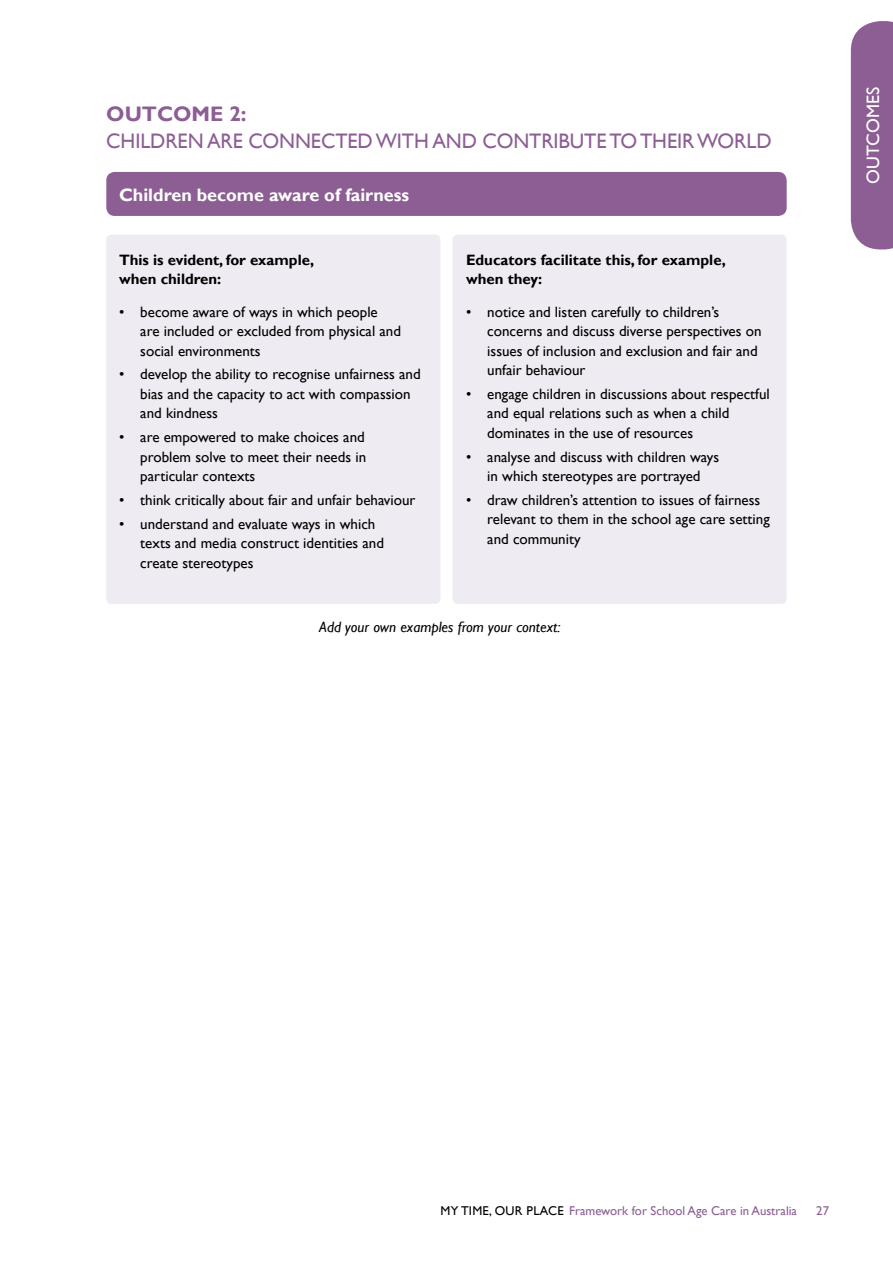
<style>
.page{position:relative;width:893px;height:1263px;background:#fff}
.page>*{position:absolute;margin:0;border:0;box-sizing:border-box;transform-origin:0 0}
.t1{font:21px "Gill Sans";letter-spacing:-.005em;color:#8c5e94}
.t2{font:700 21px "Gill Sans";color:#8c5e94}
.t3{font:700 18px "Gill Sans";color:#fff}
.t4{font:18px "Gill Sans";color:#fff}
.t5{font:15px/19.5px "Gill Sans";color:#000}
.t6{font:700 15px/19.5px "Gill Sans";color:#000}
.t7{font:italic 15px "Gill Sans";color:#000}
.t8{font:12.75px "Gill Sans";color:#8c5e94}
.s1{color:#000}
</style>
<div class="page">
<div style="left:106px;top:235px;width:334px;height:369px;background:#efebf3;border-radius:5px"></div>
<div style="left:452px;top:235px;width:335px;height:369px;background:#efebf3;border-radius:5px"></div>
<div style="left:106px;top:172px;width:681px;height:44px;background:#8c5e94;border-radius:9px"></div>
<div style="left:851px;top:21px;width:42px;height:228px;background:#8c5e94"></div>
<h1 class="t2" style="left:106px;top:101px;width:142px">Outcom e 2:</h1>
<h1 class="t1" style="left:106px;top:129px;width:664px">CHILDREN ARE CONN ECTED WITH AND CONTRIBUTE TO THEIR WORLD</h1>
<p class="t3" style="left:119px;top:184px;width:292px">Children become aware of fairness</p>
<p class="t6" style="left:119px;top:250px;width:197px">This is evident, for example, when children:</p>
<p class="t5" style="left:140px;top:302px;width:262px;text-indent:-21px">• become aware of ways in which people<br>are included or excluded from physical and social environments</p>
<p class="t5" style="left:140px;top:365px;width:282px;text-indent:-21px">• develop the ability to recognise unfairness and bias and the capacity to act with compassion and kindness</p>
<p class="t5" style="left:140px;top:428px;width:227px;text-align:justify;text-indent:-21px">• are empowered to make choices and problem solve to meet their needs in particular contexts</p>
<p class="t5" style="left:119px;top:490px;width:298px">• think critically about fair and unfair behaviour</p>
<p class="t5" style="left:140px;top:514px;width:245px;text-indent:-21px">• understand and evaluate ways in which texts and media construct identities and create stereotypes</p>
<p class="t6" style="left:466px;top:250px;width:261px">Educators facilitate this, for example, when they:</p>
<p class="t5" style="left:487px;top:302px;width:276px;text-indent:-21px">• notice and listen carefully to children’s concerns and discuss diverse perspectives on issues of inclusion and exclusion and fair and unfair behaviour</p>
<p class="t5" style="left:487px;top:384px;width:284px;text-indent:-21px">• engage children in discussions about respectful and equal relations such as when a child dominates in the use of resources</p>
<p class="t5" style="left:466px;top:447px;width:255px;text-align:center">• analyse and discuss with children ways in which stereotypes are portrayed</p>
<p class="t5" style="left:487px;top:490px;width:284px;text-indent:-21px">• draw children’s attention to issues of fairness relevant to them in the school age care setting and community</p>
<p class="t7" style="left:319px;top:618px;width:243px">Add your own examples from your context:</p>
<p class="t4" style="left:862px;top:184px;width:97px;rotate:-90deg">Outcomes</p>
<p class="t8" style="left:441px;top:1204px;width:358px"><span class="s1">MY TIME, OUR PLACE</span> Framework for School Age Care in Australia</p>
<p class="t8" style="left:816px;top:1204px;width:15px">27</p>
</div>
